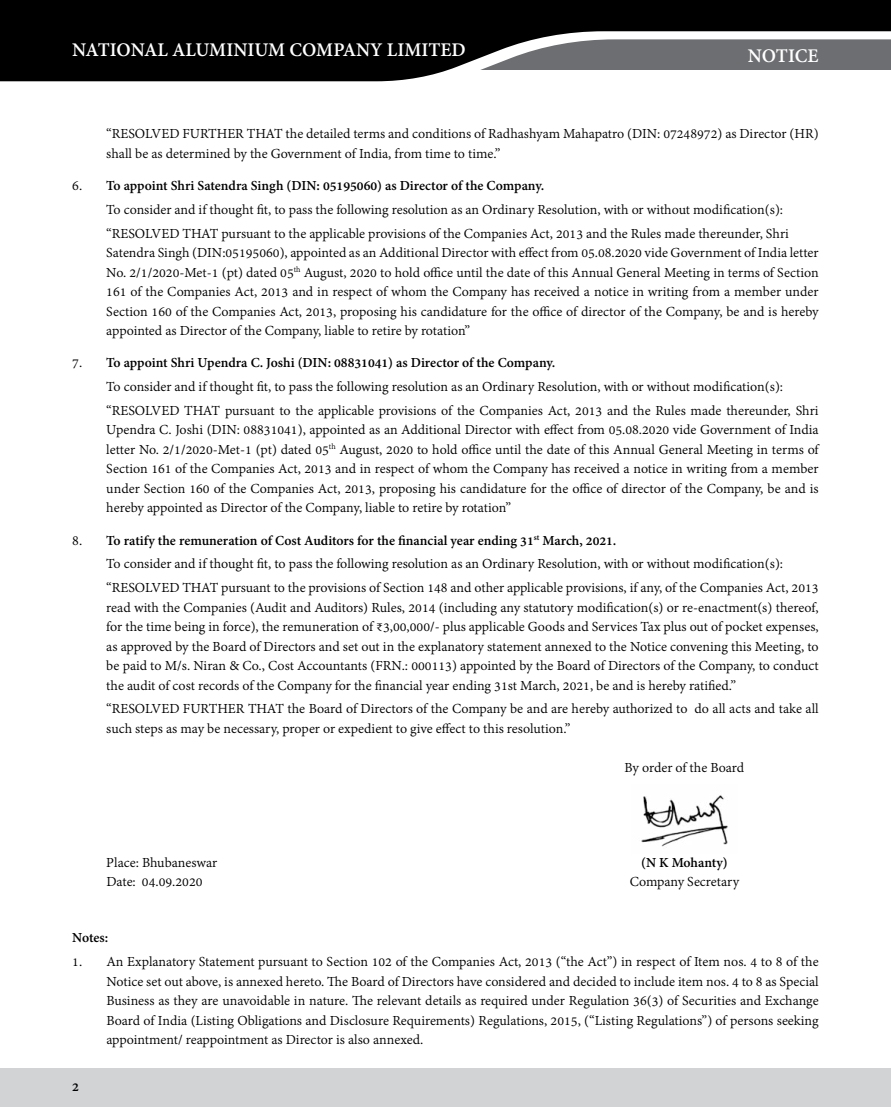
<style>
.page{position:relative;width:891px;height:1107px;background:#fff}
.page>*{position:absolute;margin:0;border:0;box-sizing:border-box;transform-origin:0 0}
.t1{font:700 21px "Adobe Devanagari";color:#fff}
.t2{font:15px/19.5px "Adobe Devanagari";color:#000}
.t3{font:700 15px "Adobe Devanagari";letter-spacing:-.005em;color:#000}
.s1{font-weight:700}
</style>
<div class="page">
<div style="left:0;top:0;width:891px;height:31px;background:#000"></div>
<svg style="left:0;top:31px;width:891px;height:51px;fill:#000"></svg>
<img style="left:641px;top:795px;width:87px;height:52px">
<div style="left:0;top:1069px;width:891px;height:38px;background:#d1d3d4"></div>
<h1 class="t1" style="left:72px;top:38px;width:395px">NATIONAL ALUMINIUM COMPANY LIMITED</h1>
<h1 class="t1" style="left:748px;top:44px;width:72px">NOTICE</h1>
<p class="t2" style="left:106px;top:125px;width:714px">“RESOLVED FURTHER THAT the detailed terms and conditions of Radhashyam Mahapatro (DIN: 07248972) as Director (HR) shall be as determined by the Government of India, from time to time.”</p>
<p class="t2" style="left:106px;top:175px;width:684px;line-height:23.7px;text-indent:-34px">6. <span class="s1">To appoint Shri Satendra Singh (DIN: 05195060) as Director of the Company.<br></span>To consider and if thought fit, to pass the following resolution as an Ordinary Resolution, with or without modification(s): “RESOLVED THAT pursuant to the applicable provisions of the Companies Act, 2013 and the Rules made thereunder, Shri</p>
<p class="t2" style="left:106px;top:244px;width:714px;text-align:justify">Satendra Singh (DIN:05195060), appointed as an Additional Director with effect from 05.08.2020 vide Government of India letter No. 2/1/2020-Met-1 (pt) dated 05<sup>th</sup> August, 2020 to hold office until the date of this Annual General Meeting in terms of Section 161 of the Companies Act, 2013 and in respect of whom the Company has received a notice in writing from a member under Section 160 of the Companies Act, 2013, proposing his candidature for the office of director of the Company, be and is hereby appointed as Director of the Company, liable to retire by rotation”</p>
<p class="t2" style="left:106px;top:352px;width:714px;line-height:23.7px;text-indent:-34px">7. <span class="s1">To appoint Shri Upendra C. Joshi (DIN: 08831041) as Director of the Company.<br></span>To consider and if thought fit, to pass the following resolution as an Ordinary Resolution, with or without modification(s): “RESOLVED THAT pursuant to the applicable provisions of the Companies Act, 2013 and the Rules made thereunder, Shri</p>
<p class="t2" style="left:106px;top:421px;width:714px;text-align:justify">Upendra C. Joshi (DIN: 08831041), appointed as an Additional Director with effect from 05.08.2020 vide Government of India letter No. 2/1/2020-Met-1 (pt) dated 05<sup>th</sup> August, 2020 to hold office until the date of this Annual General Meeting in terms of Section 161 of the Companies Act, 2013 and in respect of whom the Company has received a notice in writing from a member under Section 160 of the Companies Act, 2013, proposing his candidature for the office of director of the Company, be and is hereby appointed as Director of the Company, liable to retire by rotation”</p>
<p class="t2" style="left:106px;top:530px;width:714px;line-height:23.7px;text-indent:-34px">8. <span class="s1">To ratify the remuneration of Cost Auditors for the financial year ending 31</span><sup>st</sup> <span class="s1">March, 2021.<br></span>To consider and if thought fit, to pass the following resolution as an Ordinary Resolution, with or without modification(s): “RESOLVED THAT pursuant to the provisions of Section 148 and other applicable provisions, if any, of the Companies Act, 2013</p>
<p class="t2" style="left:106px;top:599px;width:714px;text-align:justify">read with the Companies (Audit and Auditors) Rules, 2014 (including any statutory modification(s) or re-enactment(s) thereof, for the time being in force), the remuneration of ₹3,00,000/- plus applicable Goods and Services Tax plus out of pocket expenses, as approved by the Board of Directors and set out in the explanatory statement annexed to the Notice convening this Meeting, to be paid to M/s. Niran &amp; Co., Cost Accountants (FRN.: 000113) appointed by the Board of Directors of the Company, to conduct the audit of cost records of the Company for the financial year ending 31st March, 2021, be and is hereby ratified.”</p>
<p class="t2" style="left:106px;top:700px;width:714px">“RESOLVED FURTHER THAT the Board of Directors of the Company be and are hereby authorized to do all acts and take all such steps as may be necessary, proper or expedient to give effect to this resolution.”</p>
<p class="t2" style="left:624px;top:759px;width:121px">By order of the Board</p>
<p class="t2" style="left:106px;top:854px;width:112px">Place: Bhubaneswar</p>
<p class="t3" style="left:641px;top:854px;width:88px">(N K Mohanty)</p>
<p class="t2" style="left:106px;top:873px;width:98px">Date: 04.09.2020</p>
<p class="t2" style="left:630px;top:873px;width:111px">Company Secretary</p>
<p class="t3" style="left:72px;top:929px;width:37px">Notes:</p>
<p class="t2" style="left:106px;top:953px;width:714px;text-align:justify;text-indent:-34px">1. An Explanatory Statement pursuant to Section 102 of the Companies Act, 2013 (“the Act”) in respect of Item nos. 4 to 8 of the Notice set out above, is annexed hereto. The Board of Directors have considered and decided to include item nos. 4 to 8 as Special Business as they are unavoidable in nature. The relevant details as required under Regulation 36(3) of Securities and Exchange Board of India (Listing Obligations and Disclosure Requirements) Regulations, 2015, (“Listing Regulations”) of persons seeking appointment/ reappointment as Director is also annexed.</p>
<p class="t3" style="left:72px;top:1078px;width:8px">2</p>
</div>
